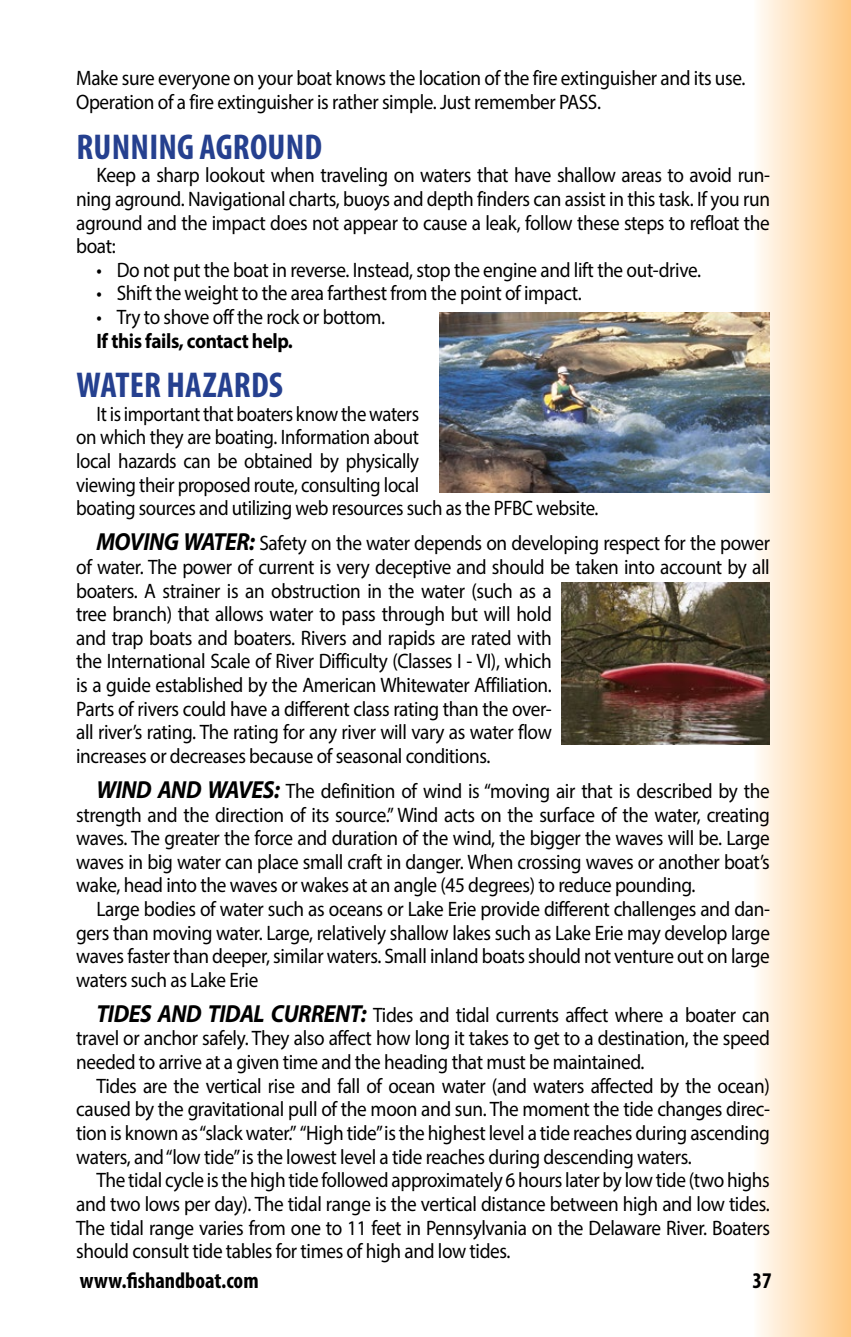
<style>
.page{position:relative;width:851px;height:1337px;background:#fff}
.page>*{position:absolute;margin:0;border:0;box-sizing:border-box;transform-origin:0 0}
.t1{font:700 condensed 36px "Myriad Pro";letter-spacing:.005em;color:#25408f}
.t2{font:700 condensed 22.5px "Myriad Pro";color:#000}
.t3{font:20.93px/23.6px "Myriad Pro";letter-spacing:-.02em;color:#000;text-align:justify;scale:.92 1}
.t4{font:20.93px/23.6px "Myriad Pro";letter-spacing:-.02em;color:#000;scale:.9 1}
.t5{font:700 20.93px "Myriad Pro";letter-spacing:-.02em;color:#000;scale:.92 1}
.s1{font-weight:700;font-style:italic;font-size:24.75px}
</style>
<div class="page">
<div style="left:752px;top:0;width:98px;height:1336px;background:linear-gradient(to right,#fffcf9,#ffc883)"></div>
<img style="left:439px;top:313px;width:330px;height:179px">
<img style="left:562px;top:582px;width:208px;height:162px">
<p class="t3" style="left:76px;top:66px;width:729px">Make sure everyone on your boat knows the location of the fire extinguisher and its use.<br>Operation of a fire extinguisher is rather simple. Just remember PASS.</p>
<h1 class="t1" style="left:76px;top:124px;width:247px">RUNNING AGROUND</h1>
<p class="t3" style="left:76px;top:163px;width:755px;text-indent:20px">Keep a sharp lookout when traveling on waters that have shallow areas to avoid run&shy;ning aground. Navigational charts, buoys and depth finders can assist in this task. If you run aground and the impact does not appear to cause a leak, follow these steps to refloat the boat:</p>
<p class="t3" style="left:96px;top:258px;width:658px">• Do not put the boat in reverse. Instead, stop the engine and lift the out-drive.</p>
<p class="t3" style="left:96px;top:281px;width:529px">• Shift the weight to the area farthest from the point of impact.</p>
<p class="t3" style="left:96px;top:305px;width:315px">• Try to shove off the rock or bottom.</p>
<p class="t5" style="left:96px;top:327px;width:215px">If this fails, contact help.</p>
<h1 class="t1" style="left:76px;top:363px;width:208px">WATER HAZARDS</h1>
<p class="t4" style="left:76px;top:402px;width:582px;text-indent:20px">It is important that boaters know the waters<br>on which they are boating. Information about<br>local hazards can be obtained by physically<br>viewing their proposed route, consulting local<br>boating sources and utilizing web resources such as the PFBC website.</p>
<p class="t3" style="left:76px;top:531px;width:755px;text-align:left;text-indent:20px"><span class="s1">MOVING WATER:</span> Safety on the water depends on developing respect for the power of water. The power of current is very deceptive and should be taken into account by all boaters. A strainer is an obstruction in the water (such as a<br>tree branch) that allows water to pass through but will hold<br>and trap boats and boaters. Rivers and rapids are rated with<br>the International Scale of River Difficulty (Classes I - VI), which<br>is a guide established by the American Whitewater Affiliation.<br>Parts of rivers could have a different class rating than the over-<br>all river’s rating. The rating for any river will vary as water flow<br>increases or decreases because of seasonal conditions.</p>
<p class="t3" style="left:76px;top:778px;width:755px;text-indent:20px"><span class="s1">WIND AND WAVES:</span> The definition of wind is “moving air that is described by the strength and the direction of its source.” Wind acts on the surface of the water, creating waves. The greater the force and duration of the wind, the bigger the waves will be. Large waves in big water can place small craft in danger. When crossing waves or another boat’s wake, head into the waves or wakes at an angle (45 degrees) to reduce pounding.</p>
<p class="t3" style="left:76px;top:897px;width:755px;text-indent:20px">Large bodies of water such as oceans or Lake Erie provide different challenges and dan&shy;gers than moving water. Large, relatively shallow lakes such as Lake Erie may develop large waves faster than deeper, similar waters. Small inland boats should not venture out on large waters such as Lake Erie</p>
<p class="t3" style="left:76px;top:1002px;width:755px;text-indent:20px"><span class="s1">TIDES AND TIDAL CURRENT:</span> Tides and tidal currents affect where a boater can travel or anchor safely. They also affect how long it takes to get to a destination, the speed needed to arrive at a given time and the heading that must be maintained.</p>
<p class="t3" style="left:76px;top:1073px;width:755px;text-indent:20px">Tides are the vertical rise and fall of ocean water (and waters affected by the ocean) caused by the gravitational pull of the moon and sun. The moment the tide changes direc&shy;tion is known as “slack water.” “High tide” is the highest level a tide reaches during ascending waters, and “low tide” is the lowest level a tide reaches during descending waters.</p>
<p class="t3" style="left:76px;top:1168px;width:755px;text-indent:20px">The tidal cycle is the high tide followed approximately 6 hours later by low tide (two highs and two lows per day). The tidal range is the vertical distance between high and low tides.<br>The tidal range varies from one to 11 feet in Pennsylvania on the Delaware River. Boaters should consult tide tables for times of high and low tides.</p>
<p class="t2" style="left:80px;top:1266px;width:180px">www.fishandboat.com</p>
<p class="t2" style="left:752px;top:1266px;width:21px">37</p>
</div>
